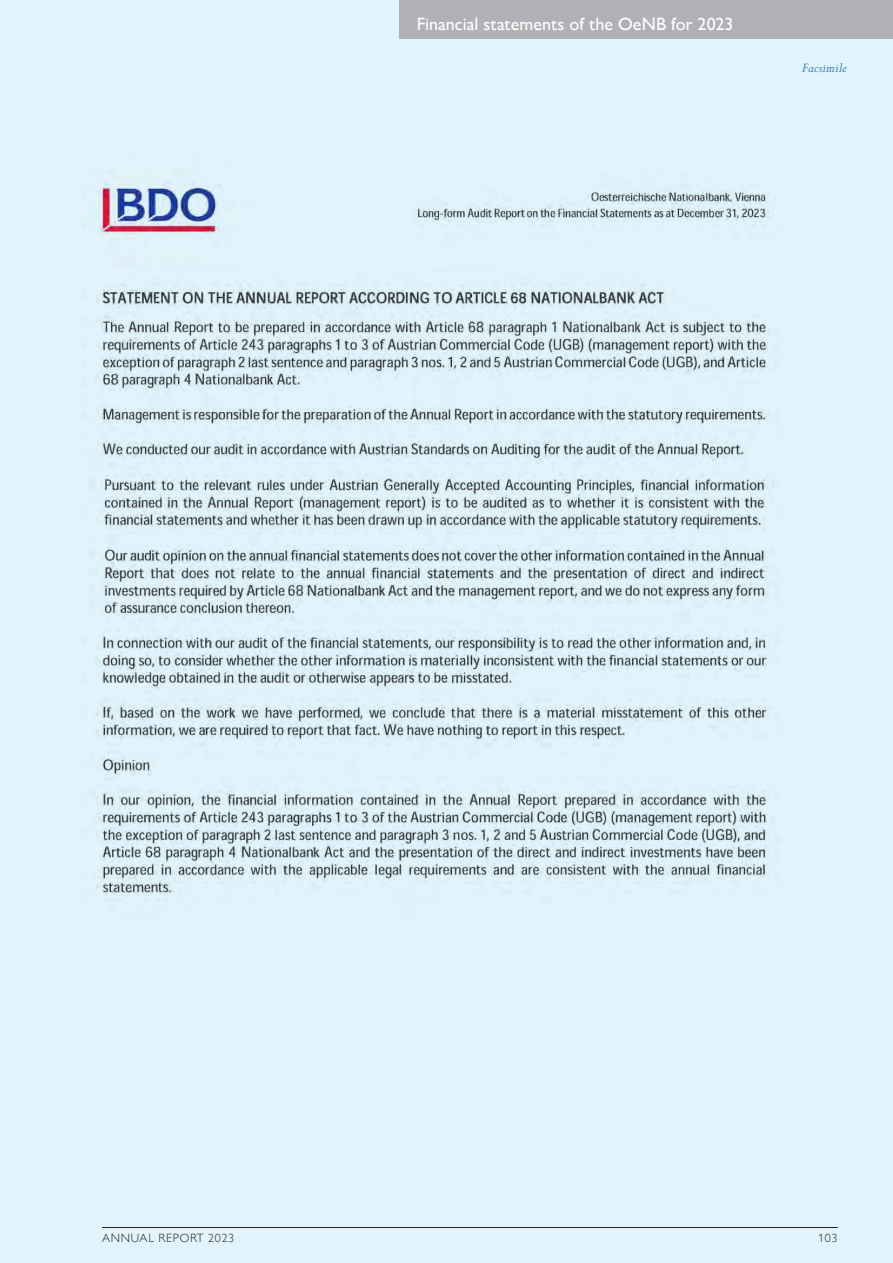
<style>
.page{position:relative;width:893px;height:1263px;background:#e1f4fc}
.page>*{position:absolute;margin:0;border:0;box-sizing:border-box;transform-origin:0 0}
.t1{font:500 18px "Gill Sans MT Pro";color:#fff}
.t2{font:italic 15px "Perpetua Std";letter-spacing:.005em;color:#337db1}
.t3{font:300 12px "Gill Sans MT Pro";letter-spacing:.06em;color:#231f20}
</style>
<div class="page">
<hr style="left:102px;top:1227px;width:736px;height:1px;background:#231f20">
<div style="left:400px;top:0;width:493px;height:38px;background:#b0b1b5"></div>
<img style="left:96px;top:177px;width:673px;height:719px">
<p class="t1" style="left:417px;top:13px;width:318px">Financial statements of the OeNB for 2023</p>
<p class="t2" style="left:802px;top:60px;width:46px">Facsimile</p>
<p class="t3" style="left:102px;top:1231px;width:134px">ANNUAL REPORT 2023</p>
<p class="t3" style="left:818px;top:1231px;width:21px">103</p>
</div>
